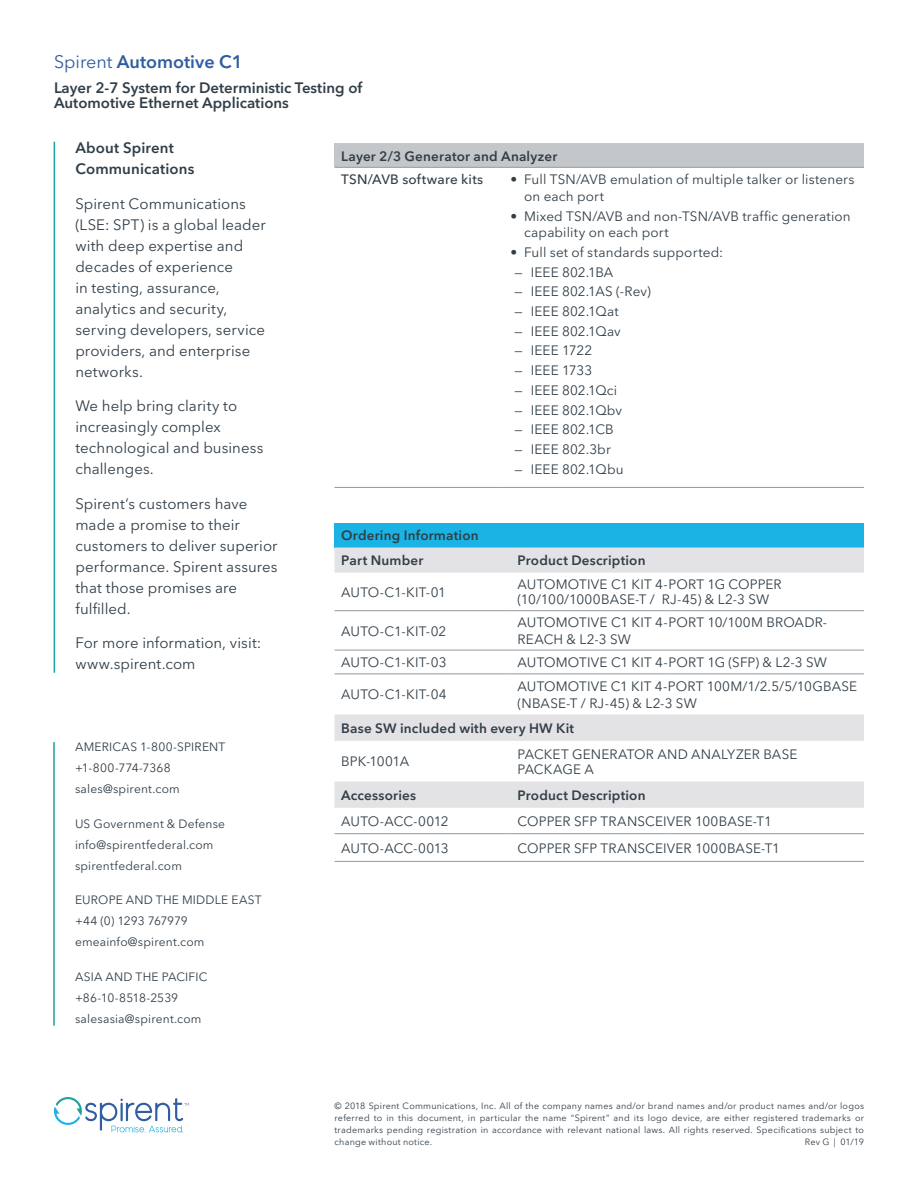
<style>
.page{position:relative;width:918px;height:1188px;background:#fff}
.page>*{position:absolute;margin:0;border:0;box-sizing:border-box;transform-origin:0 0}
.t1{font:600 18px "Avenir Next LT Pro";color:#315ea0}
.t2{font:15px/21px "Avenir Next LT Pro";letter-spacing:.005em;color:#313e48}
.t3{font:600 15px/21px "Avenir Next LT Pro";color:#313e48}
.t4{font:13.5px/16.5px "Avenir Next LT Pro";letter-spacing:.01em;color:#313e48}
.t5{font:600 13.5px/24.9px "Avenir Next LT Pro";letter-spacing:.015em;color:#313e48}
.t6{font:13.5px "Avenir Next LT Pro";letter-spacing:-.015em;color:#313e48}
.t7{font:500 13.5px "Avenir Next LT Pro";letter-spacing:.015em;color:#313e48}
.t8{font:13.5px "Avenir Next LT Pro";letter-spacing:-.01em;color:#313e48}
.t9{font:12px/21px "Avenir Next LT Pro";letter-spacing:.015em;color:#313e48}
.t10{font:9px/12px "Avenir Next LT Pro";letter-spacing:.025em;color:#313e48;text-align:justify}
.s1{font-weight:400}
</style>
<div class="page">
<svg style="left:54px;top:1097px;width:135px;height:36px"></svg>
<hr style="left:53px;top:742px;width:2px;height:284px;background:#1ea19c">
<hr style="left:54px;top:142px;width:1px;height:531px;background:#1ea19c">
<div style="left:334px;top:144px;width:530px;height:23px;background:#c4c7ca"></div>
<hr style="left:334px;top:167px;width:163px;height:1px;background:#93989f">
<hr style="left:497px;top:167px;width:367px;height:1px;background:#93989f">
<hr style="left:334px;top:487px;width:163px;height:1px;background:#93989f">
<hr style="left:497px;top:487px;width:367px;height:1px;background:#93989f">
<div style="left:334px;top:523px;width:530px;height:25px;background:#1ab3e4"></div>
<svg style="left:334px;top:548px;width:530px;height:260px"></svg>
<hr style="left:334px;top:610px;width:177px;height:1px;background:#93989f">
<hr style="left:511px;top:610px;width:153px;height:1px;background:#93989f">
<hr style="left:664px;top:610px;width:200px;height:1px;background:#93989f">
<hr style="left:334px;top:650px;width:177px;height:1px;background:#93989f">
<hr style="left:511px;top:650px;width:153px;height:1px;background:#93989f">
<hr style="left:664px;top:650px;width:200px;height:1px;background:#93989f">
<hr style="left:334px;top:673px;width:177px;height:1px;background:#93989f">
<hr style="left:511px;top:673px;width:153px;height:1px;background:#93989f">
<hr style="left:664px;top:673px;width:200px;height:1px;background:#93989f">
<hr style="left:334px;top:833px;width:177px;height:1px;background:#93989f">
<hr style="left:511px;top:833px;width:153px;height:1px;background:#93989f">
<hr style="left:664px;top:833px;width:200px;height:1px;background:#93989f">
<hr style="left:334px;top:861px;width:177px;height:1px;background:#93989f">
<hr style="left:511px;top:861px;width:153px;height:1px;background:#93989f">
<hr style="left:664px;top:861px;width:200px;height:1px;background:#93989f">
<h1 class="t1" style="left:54px;top:50px;width:190px"><span class="s1">Spirent</span> Automotive C1</h1>
<p class="t3" style="left:54px;top:80px;width:310px;line-height:15px">Layer 2-7 System for Deterministic Testing of<br>Automotive Ethernet Applications</p>
<p class="t5" style="left:341px;top:143px;width:218px">Layer 2/3 Generator and Analyzer</p>
<p class="t7" style="left:341px;top:171px;width:144px">TSN/AVB software kits</p>
<p class="t4" style="left:524px;top:171px;width:332px;text-indent:-14px">• Full TSN/AVB emulation of multiple talker or listeners on each port</p>
<p class="t4" style="left:524px;top:208px;width:328px;text-indent:-14px">• Mixed TSN/AVB and non-TSN/AVB traffic generation capability on each port</p>
<p class="t4" style="left:511px;top:244px;width:214px">• Full set of standards supported:</p>
<p class="t4" style="left:514px;top:264px;width:101px">— IEEE 802.1BA</p>
<p class="t4" style="left:514px;top:283px;width:138px">— IEEE 802.1AS (-Rev)</p>
<p class="t4" style="left:514px;top:303px;width:106px">— IEEE 802.1Qat</p>
<p class="t4" style="left:514px;top:323px;width:108px">— IEEE 802.1Qav</p>
<p class="t4" style="left:514px;top:343px;width:79px">— IEEE 1722</p>
<p class="t4" style="left:514px;top:362px;width:79px">— IEEE 1733</p>
<p class="t4" style="left:514px;top:382px;width:104px">— IEEE 802.1Qci</p>
<p class="t4" style="left:514px;top:402px;width:109px">— IEEE 802.1Qbv</p>
<p class="t4" style="left:514px;top:421px;width:101px">— IEEE 802.1CB</p>
<p class="t4" style="left:514px;top:441px;width:98px">— IEEE 802.3br</p>
<p class="t4" style="left:514px;top:461px;width:111px">— IEEE 802.1Qbu</p>
<p class="t3" style="left:75px;top:137px;width:121px">About Spirent<br>Communications</p>
<p class="t2" style="left:75px;top:193px;width:192px">Spirent Communications (LSE: SPT) is a global leader with deep expertise and decades of experience<br>in testing, assurance, analytics and security, serving developers, service providers, and enterprise networks.</p>
<p class="t2" style="left:75px;top:395px;width:190px">We help bring clarity to increasingly complex technological and business challenges.</p>
<p class="t2" style="left:75px;top:493px;width:204px">Spirent’s customers have made a promise to their customers to deliver superior performance. Spirent assures that those promises are fulfilled.</p>
<p class="t2" style="left:75px;top:632px;width:188px">For more information, visit: www.spirent.com</p>
<p class="t5" style="left:341px;top:523px;width:139px">Ordering Information<br>Part Number</p>
<p class="t5" style="left:518px;top:548px;width:129px">Product Description</p>
<p class="t6" style="left:341px;top:584px;width:106px">AUTO-C1-KIT-01</p>
<p class="t4" style="left:518px;top:577px;width:266px;line-height:15px">AUTOMOTIVE C1 KIT 4-PORT 1G COPPER (10/100/1000BASE-T / RJ-45) &amp; L2-3 SW</p>
<p class="t4" style="left:341px;top:623px;width:107px">AUTO-C1-KIT-02</p>
<p class="t4" style="left:518px;top:614px;width:311px">AUTOMOTIVE C1 KIT 4-PORT 10/100M BROADR-<br>REACH &amp; L2-3 SW</p>
<p class="t4" style="left:341px;top:654px;width:107px">AUTO-C1-KIT-03</p>
<p class="t4" style="left:518px;top:654px;width:311px">AUTOMOTIVE C1 KIT 4-PORT 1G (SFP) &amp; L2-3 SW</p>
<p class="t4" style="left:341px;top:687px;width:107px">AUTO-C1-KIT-04</p>
<p class="t4" style="left:518px;top:678px;width:341px">AUTOMOTIVE C1 KIT 4-PORT 100M/1/2.5/5/10GBASE (NBASE-T / RJ-45) &amp; L2-3 SW</p>
<p class="t5" style="left:341px;top:716px;width:234px">Base SW included with every HW Kit</p>
<p class="t8" style="left:341px;top:753px;width:70px">BPK-1001A</p>
<p class="t4" style="left:518px;top:747px;width:281px;line-height:15px">PACKET GENERATOR AND ANALYZER BASE<br>PACKAGE A</p>
<p class="t5" style="left:341px;top:782px;width:76px">Accessories</p>
<p class="t5" style="left:518px;top:782px;width:129px">Product Description</p>
<p class="t6" style="left:341px;top:813px;width:109px">AUTO-ACC-0012</p>
<p class="t4" style="left:518px;top:813px;width:256px">COPPER SFP TRANSCEIVER 100BASE-T1</p>
<p class="t6" style="left:341px;top:840px;width:109px">AUTO-ACC-0013</p>
<p class="t4" style="left:518px;top:840px;width:264px">COPPER SFP TRANSCEIVER 1000BASE-T1</p>
<p class="t9" style="left:75px;top:737px;width:152px">AMERICAS 1-800-SPIRENT +1-800-774-7368 sales@spirent.com</p>
<p class="t9" style="left:75px;top:813px;width:152px">US Government &amp; Defense info@spirentfederal.com spirentfederal.com</p>
<p class="t9" style="left:75px;top:890px;width:188px">EUROPE AND THE MIDDLE EAST +44 (0) 1293 767979 emeainfo@spirent.com</p>
<p class="t9" style="left:75px;top:966px;width:134px">ASIA AND THE PACIFIC +86-10-8518-2539 salesasia@spirent.com</p>
<p class="t10" style="left:334px;top:1100px;width:531px">© 2018 Spirent Communications, Inc. All of the company names and/or brand names and/or product names and/or logos referred to in this document, in particular the name “Spirent” and its logo device, are either registered trademarks or trademarks pending registration in accordance with relevant national laws. All rights reserved. Specifications subject to change without notice.</p>
<p class="t10" style="left:805px;top:1136px;width:61px">Rev G | 01/19</p>
</div>
